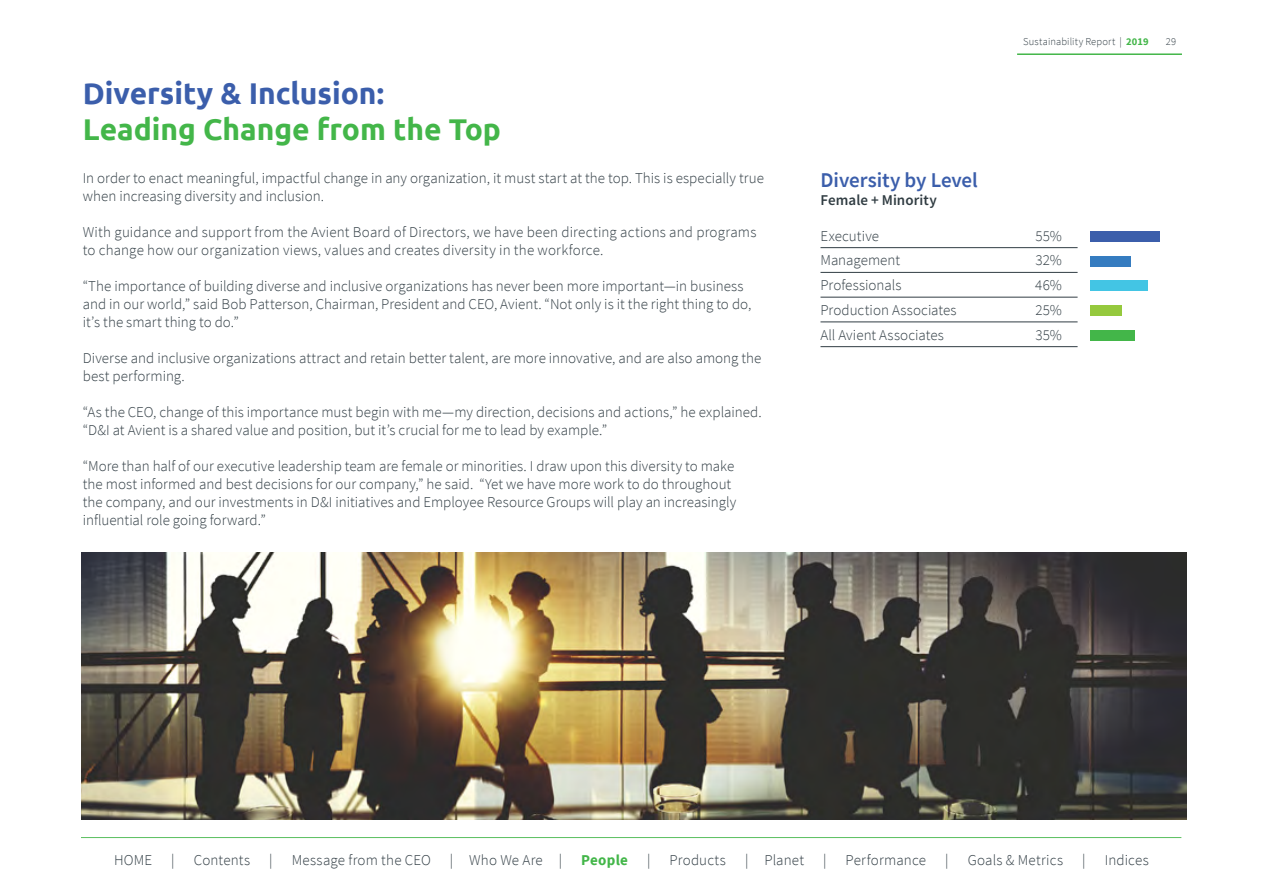
<style>
.page{position:relative;width:1263px;height:893px;background:#fff}
.page>*{position:absolute;margin:0;border:0;box-sizing:border-box;transform-origin:0 0}
._2016_bar_charts{font:168px "Chartwell Bars Vertical";color:#3b5eab;scale:.81 1}
.Heading{font:700 30px/36px "Ubuntu";color:#43b649}
.subhead{font:600 21px "Source Sans Pro";letter-spacing:-.005em;color:#3b5eab}
.main_copy{font:300 15px/18px "Source Sans Pro";color:#313d44}
.workforce_demos{font:300 15px "Source Sans Pro";color:#313d44}
.main_copy-2{font:600 15px "Source Sans Pro";letter-spacing:.005em;color:#303c42}
.t1{font:700 15px "Source Sans Pro";letter-spacing:.015em;color:#43b649}
.t2{font:300 10.5px "Source Sans Pro";letter-spacing:.015em;color:#313d44}
.s1{color:#3b5eab}
.s2{font-weight:700;color:#43b649}
.s3{color:#357cc0}
.s4{color:#43c5e4}
.s5{color:#95c93d}
.s6{color:#43b649}
</style>
<div class="page">
<hr style="left:820px;top:247px;width:257px;height:1px;background:#313d44">
<hr style="left:820px;top:272px;width:257px;height:1px;background:#313d44">
<hr style="left:820px;top:297px;width:257px;height:1px;background:#313d44">
<hr style="left:820px;top:322px;width:257px;height:1px;background:#313d44">
<hr style="left:820px;top:346px;width:257px;height:1px;background:#313d44">
<img style="left:82px;top:552px;width:1104px;height:267px">
<hr style="left:81px;top:837px;width:1100px;height:1px;background:#43b649">
<hr style="left:1017px;top:53px;width:165px;height:2px;background:#43b649">
<p class="Heading" style="left:83px;top:75px;width:420px"><span class="s1">Diversity &amp; Inclusion:<br></span>Leading Change from the Top</p>
<p class="main_copy" style="left:83px;top:169px;width:683px">In order to enact meaningful, impactful change in any organization, it must start at the top. This is especially true when increasing diversity and inclusion.</p>
<p class="main_copy" style="left:83px;top:223px;width:675px">With guidance and support from the Avient Board of Directors, we have been directing actions and programs to change how our organization views, values and creates diversity in the workforce.</p>
<p class="main_copy" style="left:83px;top:277px;width:670px">“The importance of building diverse and inclusive organizations has never been more important—in business and in our world,” said Bob Patterson, Chairman, President and CEO, Avient. “Not only is it the right thing to do, it’s the smart thing to do.”</p>
<p class="main_copy" style="left:83px;top:349px;width:680px">Diverse and inclusive organizations attract and retain better talent, are more innovative, and are also among the best performing.</p>
<p class="main_copy" style="left:83px;top:403px;width:680px">“As the CEO, change of this importance must begin with me—my direction, decisions and actions,” he explained. “D&amp;I at Avient is a shared value and position, but it’s crucial for me to lead by example.”</p>
<p class="main_copy" style="left:83px;top:457px;width:655px">“More than half of our executive leadership team are female or minorities. I draw upon this diversity to make the most informed and best decisions for our company,” he said. “Yet we have more work to do throughout the company, and our investments in D&amp;I initiatives and Employee Resource Groups will play an increasingly influential role going forward.”</p>
<p class="t2" style="left:1023px;top:36px;width:127px">Sustainability Report | <span class="s2">2019</span></p>
<p class="t2" style="left:1166px;top:36px;width:12px">29</p>
<p class="subhead" style="left:820px;top:166px;width:159px">Diversity by Level</p>
<p class="main_copy-2" style="left:820px;top:190px;width:118px">Female + Minority</p>
<p class="workforce_demos" style="left:820px;top:226px;width:60px">Executive</p>
<p class="workforce_demos" style="left:1035px;top:226px;width:28px">55%</p>
<p class="workforce_demos" style="left:820px;top:251px;width:81px">Management</p>
<p class="workforce_demos" style="left:1035px;top:251px;width:28px">32%</p>
<p class="workforce_demos" style="left:820px;top:276px;width:83px">Professionals</p>
<p class="workforce_demos" style="left:1035px;top:276px;width:28px">46%</p>
<p class="workforce_demos" style="left:820px;top:301px;width:138px">Production Associates</p>
<p class="workforce_demos" style="left:1035px;top:301px;width:28px">25%</p>
<p class="workforce_demos" style="left:820px;top:325px;width:125px">All Avient Associates</p>
<p class="workforce_demos" style="left:1035px;top:325px;width:28px">35%</p>
<p class="_2016_bar_charts" style="left:1251px;top:224px;width:154px;rotate:90deg">55<span class="s3">32</span><span class="s4">46</span><span class="s5">25</span><span class="s6">35</span></p>
<p class="main_copy" style="left:114px;top:851px;width:40px">HOME</p>
<p class="main_copy" style="left:171px;top:851px;width:5px">|</p>
<p class="main_copy" style="left:194px;top:851px;width:58px">Contents</p>
<p class="main_copy" style="left:269px;top:851px;width:5px">|</p>
<p class="main_copy" style="left:292px;top:851px;width:141px">Message from the CEO</p>
<p class="main_copy" style="left:450px;top:851px;width:114px">| Who We Are |</p>
<p class="t1" style="left:581px;top:850px;width:48px">People</p>
<p class="main_copy" style="left:647px;top:851px;width:5px">|</p>
<p class="main_copy" style="left:669px;top:851px;width:58px">Products</p>
<p class="main_copy" style="left:745px;top:851px;width:60px">| Planet</p>
<p class="main_copy" style="left:823px;top:851px;width:5px">|</p>
<p class="main_copy" style="left:845px;top:851px;width:82px">Performance</p>
<p class="main_copy" style="left:945px;top:851px;width:5px">|</p>
<p class="main_copy" style="left:968px;top:851px;width:97px">Goals &amp; Metrics</p>
<p class="main_copy" style="left:1082px;top:851px;width:5px">|</p>
<p class="main_copy" style="left:1105px;top:851px;width:46px">Indices</p>
</div>
